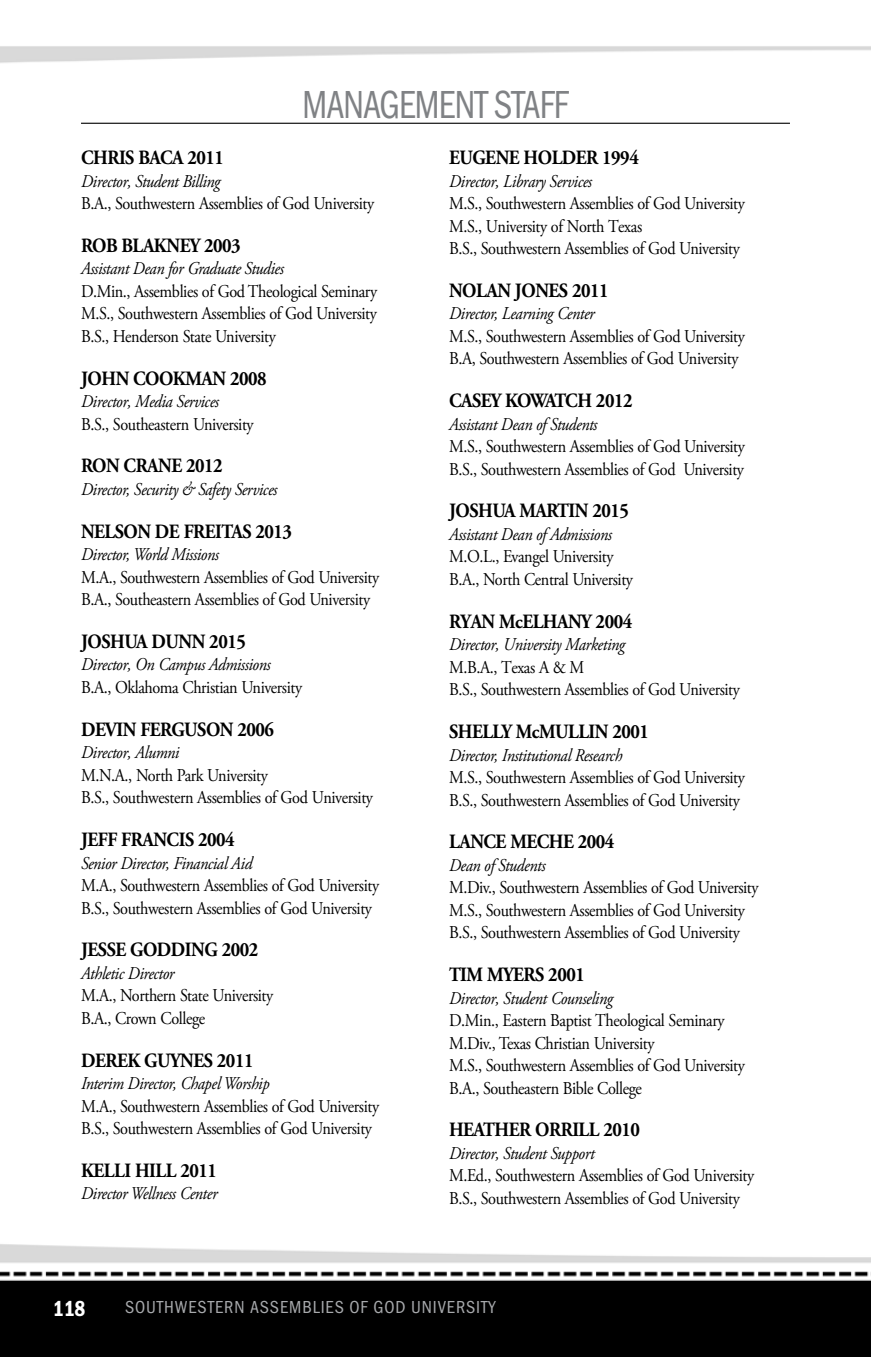
<style>
.page{position:relative;width:871px;height:1357px;background:#fff}
.page>*{position:absolute;margin:0;border:0;box-sizing:border-box;transform-origin:0 0}
.t1{font:40.5px "Franklin Gothic URW Con Boo";letter-spacing:-.025em;color:#808285;scale:.9 1}
.t2{font:22.5px "Franklin Gothic URW Con Dem";color:#fff;scale:.95 1}
.t3{font:700 20.25px "Adobe Garamond Pro";letter-spacing:-.025em;color:#000;scale:.9 1}
.t4{font:18px/22.5px "Adobe Garamond Pro";letter-spacing:-.025em;color:#000;scale:.9 1}
.t5{font:italic 18px "Adobe Garamond Pro";letter-spacing:-.025em;color:#000;scale:.9 1}
.t6{font:18px "Franklin Gothic URW Con Boo";letter-spacing:.05em;color:#a7a9ac}
</style>
<div class="page">
<img style="left:0;top:46px;width:871px;height:1311px">
<hr style="left:81px;top:123px;width:709px;height:1px;background:#000">
<h1 class="t1" style="left:302px;top:80px;width:297px">MANAGEMENT STAFF</h1>
<p class="t3" style="left:81px;top:146px;width:160px">CHRIS BACA 2011</p>
<p class="t5" style="left:81px;top:170px;width:156px">Director, Student Billing</p>
<p class="t4" style="left:81px;top:193px;width:327px">B.A., Southwestern Assemblies of God University</p>
<p class="t3" style="left:81px;top:234px;width:179px">ROB BLAKNEY 2003</p>
<p class="t5" style="left:81px;top:258px;width:227px">Assistant Dean for Graduate Studies</p>
<p class="t4" style="left:81px;top:281px;width:331px;text-align:justify">D.Min., Assemblies of God Theological Seminary M.S., Southwestern Assemblies of God University B.S., Henderson State University</p>
<p class="t3" style="left:81px;top:366px;width:208px">JOHN COOKMAN 2008</p>
<p class="t5" style="left:81px;top:391px;width:155px">Director, Media Services</p>
<p class="t4" style="left:81px;top:413px;width:193px">B.S., Southeastern University</p>
<p class="t3" style="left:81px;top:454px;width:159px">RON CRANE 2012</p>
<p class="t5" style="left:81px;top:478px;width:220px">Director, Security &amp; Safety Services</p>
<p class="t3" style="left:81px;top:519px;width:236px">NELSON DE FREITAS 2013</p>
<p class="t5" style="left:81px;top:544px;width:155px">Director, World Missions</p>
<p class="t4" style="left:81px;top:566px;width:333px">M.A., Southwestern Assemblies of God University<br>B.A., Southeastern Assemblies of God University</p>
<p class="t3" style="left:81px;top:630px;width:185px">JOSHUA DUNN 2015</p>
<p class="t5" style="left:81px;top:654px;width:212px">Director, On Campus Admissions</p>
<p class="t4" style="left:81px;top:677px;width:247px">B.A., Oklahoma Christian University</p>
<p class="t3" style="left:81px;top:717px;width:216px">DEVIN FERGUSON 2006</p>
<p class="t5" style="left:81px;top:742px;width:111px">Director, Alumni</p>
<p class="t4" style="left:81px;top:764px;width:326px">M.N.A., North Park University<br>B.S., Southwestern Assemblies of God University</p>
<p class="t3" style="left:81px;top:828px;width:172px">JEFF FRANCIS 2004</p>
<p class="t5" style="left:81px;top:852px;width:192px">Senior Director, Financial Aid</p>
<p class="t4" style="left:81px;top:875px;width:333px">M.A., Southwestern Assemblies of God University<br>B.S., Southwestern Assemblies of God University</p>
<p class="t3" style="left:81px;top:938px;width:198px">JESSE GODDING 2002</p>
<p class="t5" style="left:81px;top:962px;width:105px">Athletic Director</p>
<p class="t4" style="left:81px;top:985px;width:215px">M.A., Northern State University<br>B.A., Crown College</p>
<p class="t3" style="left:81px;top:1048px;width:193px">DEREK GUYNES 2011</p>
<p class="t5" style="left:81px;top:1072px;width:211px">Interim Director, Chapel Worship</p>
<p class="t4" style="left:81px;top:1095px;width:333px">M.A., Southwestern Assemblies of God University<br>B.S., Southwestern Assemblies of God University</p>
<p class="t3" style="left:81px;top:1158px;width:152px">KELLI HILL 2011</p>
<p class="t5" style="left:81px;top:1183px;width:153px">Director Wellness Center</p>
<p class="t3" style="left:449px;top:146px;width:212px">EUGENE HOLDER 1994</p>
<p class="t5" style="left:449px;top:170px;width:161px">Director, Library Services</p>
<p class="t4" style="left:449px;top:193px;width:330px">M.S., Southwestern Assemblies of God University<br>M.S., University of North Texas<br>B.S., Southwestern Assemblies of God University</p>
<p class="t3" style="left:449px;top:279px;width:179px">NOLAN JONES 2011</p>
<p class="t5" style="left:449px;top:303px;width:163px">Director, Learning Center</p>
<p class="t4" style="left:449px;top:326px;width:330px">M.S., Southwestern Assemblies of God University<br>B.A, Southwestern Assemblies of God University</p>
<p class="t3" style="left:449px;top:389px;width:205px">CASEY KOWATCH 2012</p>
<p class="t5" style="left:449px;top:413px;width:166px">Assistant Dean of Students</p>
<p class="t4" style="left:449px;top:436px;width:330px">M.S., Southwestern Assemblies of God University<br>B.S., Southwestern Assemblies of God University</p>
<p class="t3" style="left:449px;top:499px;width:201px">JOSHUA MARTIN 2015</p>
<p class="t5" style="left:449px;top:523px;width:183px">Assistant Dean of Admissions</p>
<p class="t4" style="left:449px;top:546px;width:206px">M.O.L., Evangel University<br>B.A., North Central University</p>
<p class="t3" style="left:449px;top:609px;width:205px">RYAN McELHANY 2004</p>
<p class="t5" style="left:449px;top:634px;width:197px">Director, University Marketing</p>
<p class="t4" style="left:449px;top:656px;width:325px">M.B.A., Texas A &amp; M<br>B.S., Southwestern Assemblies of God University</p>
<p class="t3" style="left:449px;top:720px;width:224px">SHELLY McMULLIN 2001</p>
<p class="t5" style="left:449px;top:744px;width:194px">Director, Institutional Research</p>
<p class="t4" style="left:449px;top:767px;width:330px">M.S., Southwestern Assemblies of God University<br>B.S., Southwestern Assemblies of God University</p>
<p class="t3" style="left:449px;top:830px;width:185px">LANCE MECHE 2004</p>
<p class="t5" style="left:449px;top:854px;width:109px">Dean of Students</p>
<p class="t4" style="left:449px;top:877px;width:345px">M.Div., Southwestern Assemblies of God University<br>M.S., Southwestern Assemblies of God University<br>B.S., Southwestern Assemblies of God University</p>
<p class="t3" style="left:449px;top:963px;width:152px">TIM MYERS 2001</p>
<p class="t5" style="left:449px;top:987px;width:184px">Director, Student Counseling</p>
<p class="t4" style="left:449px;top:1010px;width:330px">D.Min., Eastern Baptist Theological Seminary M.Div., Texas Christian University<br>M.S., Southwestern Assemblies of God University B.A., Southeastern Bible College</p>
<p class="t3" style="left:449px;top:1118px;width:214px">HEATHER ORRILL 2010</p>
<p class="t5" style="left:449px;top:1142px;width:163px">Director, Student Support</p>
<p class="t4" style="left:449px;top:1165px;width:341px">M.Ed., Southwestern Assemblies of God University<br>B.S., Southwestern Assemblies of God University</p>
<p class="t2" style="left:53px;top:1293px;width:36px">118</p>
<p class="t6" style="left:125px;top:1296px;width:372px">SOUTHWESTERN ASSEMBLIES OF GOD UNIVERSITY</p>
</div>
